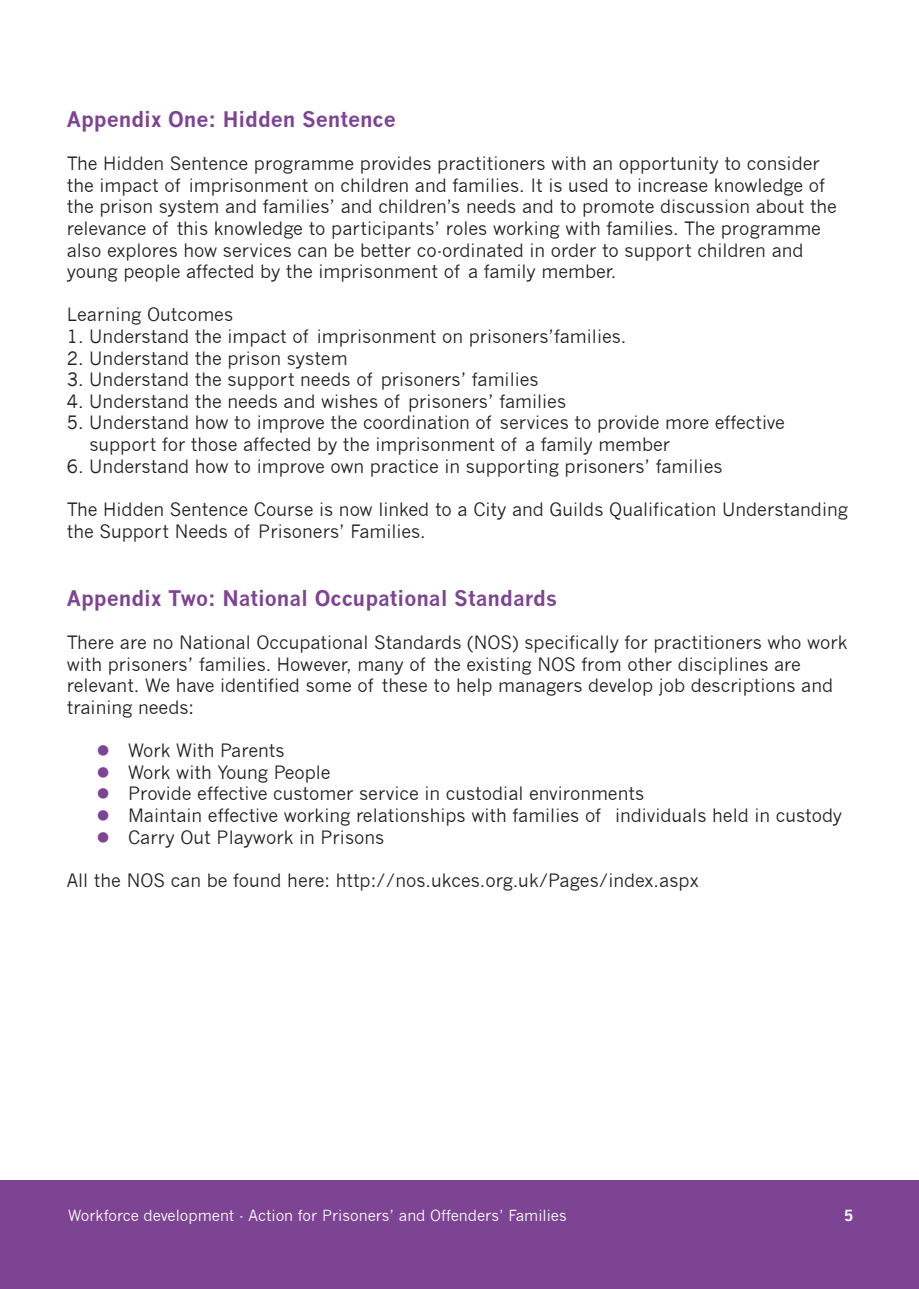
<style>
.page{position:relative;width:919px;height:1289px;background:#fff}
.page>*{position:absolute;margin:0;border:0;box-sizing:border-box;transform-origin:0 0}
.t1{font:700 21px "News Gothic";color:#7d4493}
.t2{font:18px/21.6px "News Gothic";color:#231f20}
.t3{font:15px "News Gothic";color:#fff}
.t4{font:700 15px "News Gothic";color:#fff}
.s1{color:#7d4493}
</style>
<div class="page">
<div style="left:0;top:1180px;width:918px;height:108px;background:#7d4493"></div>
<p class="t1" style="left:67px;top:106px;width:330px">Appendix One: Hidden Sentence</p>
<p class="t2" style="left:67px;top:153px;width:771px">The Hidden Sentence programme provides practitioners with an opportunity to consider the impact of imprisonment on children and families. It is used to increase knowledge of the prison system and families’ and children’s needs and to promote discussion about the relevance of this knowledge to participants’ roles working with families. The programme also explores how services can be better co-ordinated in order to support children and young people affected by the imprisonment of a family member.</p>
<p class="t2" style="left:67px;top:304px;width:168px">Learning Outcomes</p>
<p class="t2" style="left:67px;top:326px;width:561px">1. Understand the impact of imprisonment on prisoners’families.</p>
<p class="t2" style="left:67px;top:347px;width:282px">2. Understand the prison system</p>
<p class="t2" style="left:67px;top:369px;width:473px">3. Understand the support needs of prisoners’ families</p>
<p class="t2" style="left:67px;top:390px;width:501px">4. Understand the needs and wishes of prisoners’ families</p>
<p class="t2" style="left:89px;top:412px;width:697px;text-indent:-23px">5. Understand how to improve the coordination of services to provide more effective support for those affected by the imprisonment of a family member</p>
<p class="t2" style="left:67px;top:455px;width:657px">6. Understand how to improve own practice in supporting prisoners’ families</p>
<p class="t2" style="left:67px;top:498px;width:782px">The Hidden Sentence Course is now linked to a City and Guilds Qualification Understanding the Support Needs of Prisoners’ Families.</p>
<p class="t1" style="left:67px;top:585px;width:492px">Appendix Two: National Occupational Standards</p>
<p class="t2" style="left:67px;top:632px;width:782px">There are no National Occupational Standards (NOS) specifically for practitioners who work with prisoners’ families. However, many of the existing NOS from other disciplines are relevant. We have identified some of these to help managers develop job descriptions and training needs:</p>
<p class="t2" style="left:97px;top:740px;width:189px"><span class="s1">●</span> Work With Parents</p>
<p class="t2" style="left:97px;top:761px;width:235px"><span class="s1">●</span> Work with Young People</p>
<p class="t2" style="left:97px;top:783px;width:549px"><span class="s1">●</span> Provide effective customer service in custodial environments</p>
<p class="t2" style="left:97px;top:804px;width:747px"><span class="s1">●</span> Maintain effective working relationships with families of individuals held in custody</p>
<p class="t2" style="left:97px;top:826px;width:289px"><span class="s1">●</span> Carry Out Playwork in Prisons</p>
<p class="t2" style="left:67px;top:869px;width:633px">All the NOS can be found here: http://nos.ukces.org.uk/Pages/index.aspx</p>
<p class="t3" style="left:68px;top:1206px;width:500px">Workforce development - Action for Prisoners’ and Offenders’ Families</p>
<p class="t4" style="left:844px;top:1206px;width:11px">5</p>
</div>
